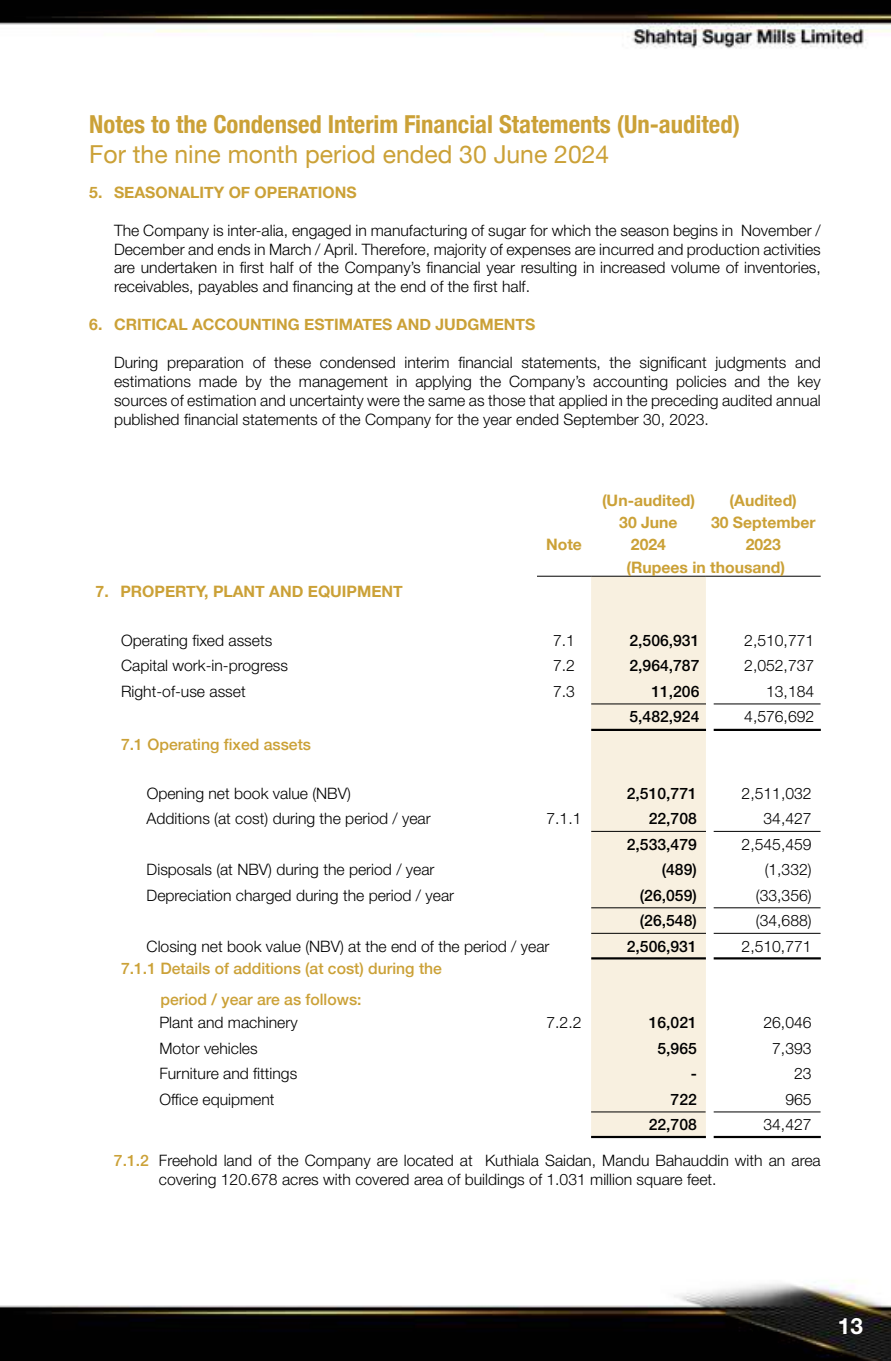
<style>
.page{position:relative;width:891px;height:1361px;background:#fff}
.page>*{position:absolute;margin:0;border:0;box-sizing:border-box;transform-origin:0 0}
.t1{font:700 condensed 24.75px "Helvetica Neue";color:#cba137}
.t2{font:24.75px "Helvetica Neue";color:#cba137}
.t3{font:700 22.5px "Helvetica Neue LT Std";color:#fff}
.t4{font:300 15.75px/18.9px "Helvetica Neue LT Std";color:#000;text-align:justify}
.t5{font:700 15.75px/22.3px "Helvetica Neue";color:#cba137;text-align:right}
.t6{font:500 15.75px "Helvetica Neue LT Std";color:#000}
.t7{font:500 15.75px/30.6px "Helvetica Neue";color:#cba137}
.s1{font-weight:500;color:#cba137}
</style>
<div class="page">
<img style="left:0;top:0;width:891px;height:1361px">
<div style="left:591px;top:577px;width:115px;height:559px;background:#f8f0e0"></div>
<hr style="left:591px;top:576px;width:115px;height:1px;background:#000">
<hr style="left:706px;top:576px;width:115px;height:1px;background:#000">
<hr style="left:537px;top:576px;width:54px;height:1px;background:#000">
<hr style="left:591px;top:703px;width:115px;height:1px;background:#000">
<hr style="left:591px;top:831px;width:115px;height:1px;background:#000">
<hr style="left:591px;top:933px;width:115px;height:1px;background:#000">
<hr style="left:591px;top:1111px;width:115px;height:1px;background:#000">
<hr style="left:591px;top:907px;width:115px;height:1px;background:#000">
<hr style="left:714px;top:703px;width:107px;height:1px;background:#000">
<hr style="left:714px;top:831px;width:107px;height:1px;background:#000">
<hr style="left:714px;top:933px;width:107px;height:1px;background:#000">
<hr style="left:714px;top:1111px;width:107px;height:1px;background:#000">
<hr style="left:714px;top:907px;width:107px;height:1px;background:#000">
<hr style="left:591px;top:729px;width:115px;height:2px;background:#000">
<hr style="left:591px;top:957px;width:115px;height:2px;background:#000">
<hr style="left:591px;top:1136px;width:115px;height:2px;background:#000">
<hr style="left:714px;top:729px;width:107px;height:2px;background:#000">
<hr style="left:714px;top:957px;width:107px;height:2px;background:#000">
<hr style="left:714px;top:1136px;width:107px;height:2px;background:#000">
<h1 class="t1" style="left:89px;top:104px;width:652px">Notes to the Condensed Interim Financial Statements (Un-audited)</h1>
<h1 class="t2" style="left:89px;top:136px;width:521px">For the nine month period ended 30 June 2024</h1>
<p class="t5" style="left:89px;top:181px;width:269px">5. SEASONALITY OF OPERATIONS</p>
<p class="t4" style="left:114px;top:220px;width:708px">The Company is inter-alia, engaged in manufacturing of sugar for which the season begins in November / December and ends in March / April. Therefore, majority of expenses are incurred and production activities are undertaken in first half of the Company’s financial year resulting in increased volume of inventories, receivables, payables and financing at the end of the first half.</p>
<p class="t5" style="left:89px;top:314px;width:448px">6. CRITICAL ACCOUNTING ESTIMATES AND JUDGMENTS</p>
<p class="t4" style="left:114px;top:352px;width:708px">During preparation of these condensed interim financial statements, the significant judgments and estimations made by the management in applying the Company’s accounting policies and the key sources of estimation and uncertainty were the same as those that applied in the preceding audited annual published financial statements of the Company for the year ended September 30, 2023.</p>
<p class="t5" style="left:602px;top:489px;width:95px">(Un-audited)</p>
<p class="t5" style="left:730px;top:489px;width:69px">(Audited)</p>
<p class="t5" style="left:619px;top:512px;width:60px">30 June</p>
<p class="t5" style="left:711px;top:512px;width:106px">30 September</p>
<p class="t5" style="left:546px;top:534px;width:37px">Note</p>
<p class="t5" style="left:631px;top:534px;width:37px">2024</p>
<p class="t5" style="left:627px;top:534px;width:160px">2023<br>(Rupees in thousand)</p>
<p class="t5" style="left:96px;top:580px;width:309px">7. PROPERTY, PLANT AND EQUIPMENT</p>
<p class="t4" style="left:121px;top:630px;width:153px">Operating fixed assets</p>
<p class="t4" style="left:553px;top:630px;width:23px">7.1</p>
<p class="t6" style="left:629px;top:631px;width:72px">2,506,931</p>
<p class="t4" style="left:744px;top:630px;width:72px">2,510,771</p>
<p class="t4" style="left:121px;top:656px;width:168px">Capital work-in-progress</p>
<p class="t4" style="left:553px;top:656px;width:23px">7.2</p>
<p class="t6" style="left:629px;top:656px;width:72px">2,964,787</p>
<p class="t4" style="left:744px;top:656px;width:72px">2,052,737</p>
<p class="t4" style="left:121px;top:681px;width:126px">Right-of-use asset</p>
<p class="t4" style="left:553px;top:681px;width:23px">7.3</p>
<p class="t6" style="left:651px;top:682px;width:50px">11,206</p>
<p class="t4" style="left:766px;top:681px;width:50px">13,184</p>
<p class="t6" style="left:629px;top:707px;width:72px">5,482,924</p>
<p class="t4" style="left:744px;top:707px;width:72px">4,576,692</p>
<p class="t7" style="left:121px;top:727px;width:191px">7.1 Operating fixed assets</p>
<p class="t4" style="left:147px;top:783px;width:206px">Opening net book value (NBV)</p>
<p class="t6" style="left:627px;top:784px;width:72px">2,510,771</p>
<p class="t4" style="left:742px;top:783px;width:72px">2,511,032</p>
<p class="t4" style="left:147px;top:809px;width:286px">Additions (at cost) during the period / year</p>
<p class="t4" style="left:547px;top:809px;width:37px">7.1.1</p>
<p class="t6" style="left:649px;top:809px;width:50px">22,708</p>
<p class="t4" style="left:764px;top:809px;width:50px">34,427</p>
<p class="t6" style="left:627px;top:835px;width:72px">2,533,479</p>
<p class="t4" style="left:742px;top:834px;width:72px">2,545,459</p>
<p class="t4" style="left:147px;top:860px;width:289px">Disposals (at NBV) during the period / year</p>
<p class="t6" style="left:662px;top:860px;width:37px">(489)</p>
<p class="t4" style="left:765px;top:860px;width:48px">(1,332)</p>
<p class="t4" style="left:147px;top:885px;width:309px">Depreciation charged during the period / year</p>
<p class="t6" style="left:640px;top:886px;width:58px">(26,059)</p>
<p class="t4" style="left:756px;top:885px;width:57px">(33,356)</p>
<p class="t6" style="left:640px;top:911px;width:58px">(26,548)</p>
<p class="t4" style="left:756px;top:911px;width:57px">(34,688)</p>
<p class="t4" style="left:147px;top:936px;width:404px">Closing net book value (NBV) at the end of the period / year</p>
<p class="t6" style="left:627px;top:937px;width:72px">2,506,931</p>
<p class="t4" style="left:742px;top:936px;width:72px">2,510,771</p>
<p class="t7" style="left:161px;top:952px;width:283px;text-indent:-39px">7.1.1 Details of additions (at cost) during the period / year are as follows:</p>
<p class="t4" style="left:159px;top:1013px;width:140px">Plant and machinery</p>
<p class="t4" style="left:546px;top:1013px;width:37px">7.2.2</p>
<p class="t6" style="left:649px;top:1013px;width:50px">16,021</p>
<p class="t4" style="left:763px;top:1013px;width:50px">26,046</p>
<p class="t4" style="left:159px;top:1038px;width:100px">Motor vehicles</p>
<p class="t6" style="left:657px;top:1039px;width:41px">5,965</p>
<p class="t4" style="left:772px;top:1038px;width:41px">7,393</p>
<p class="t4" style="left:159px;top:1064px;width:139px">Furniture and fittings</p>
<p class="t6" style="left:691px;top:1064px;width:8px">-</p>
<p class="t4" style="left:794px;top:1064px;width:19px">23</p>
<p class="t4" style="left:159px;top:1089px;width:117px">Office equipment</p>
<p class="t6" style="left:671px;top:1090px;width:28px">722</p>
<p class="t4" style="left:785px;top:1089px;width:28px">965</p>
<p class="t6" style="left:649px;top:1115px;width:50px">22,708</p>
<p class="t4" style="left:763px;top:1115px;width:50px">34,427</p>
<p class="t4" style="left:159px;top:1151px;width:663px;text-indent:-45px"><span class="s1">7.1.2</span> Freehold land of the Company are located at Kuthiala Saidan, Mandu Bahauddin with an area covering 120.678 acres with covered area of buildings of 1.031 million square feet.</p>
<h2 class="t3" style="left:838px;top:1312px;width:27px">13</h2>
</div>
